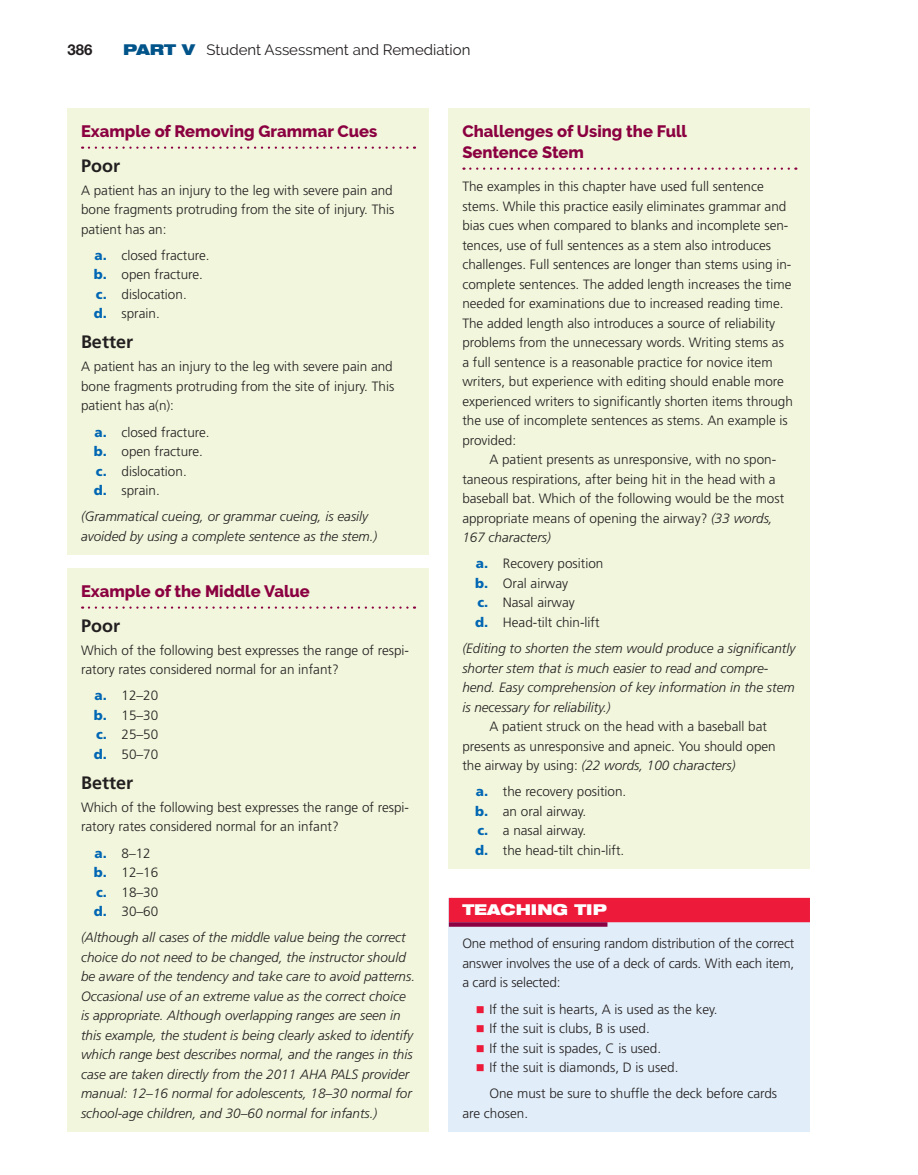
<style>
.page{position:relative;width:918px;height:1175px;background:#fff}
.page>*{position:absolute;margin:0;border:0;box-sizing:border-box;transform-origin:0 0}
.t1{font:700 18px "Frutiger LT Std";color:#231f20}
.t2{font:800 16.5px/21px "Raleway";color:#8b0040}
.t3{font:15px "Raleway";color:#231f20}
.t4{font:900 expanded 15px "Helvetica Neue LT Std";color:#fff}
.t5{font:700 15px "Helvetica Neue LT Std";color:#231f20}
.t6{font:300 13.5px/19.5px "Frutiger LT Std";color:#231f20}
.t7{font:italic 300 13.5px/19.5px "Frutiger LT Std";color:#231f20}
.s1{font-family:"Helvetica Neue LT Std";font-weight:900;font-stretch:expanded;color:#01548a}
.s2{font-weight:900;color:#0166b3}
.s3{font-style:italic}
</style>
<div class="page">
<div style="left:68px;top:108px;width:361px;height:446px;background:#f1f6dc"></div>
<svg style="left:89px;top:146px;width:326px;height:3px"></svg>
<div style="left:68px;top:568px;width:361px;height:563px;background:#f1f6dc"></div>
<svg style="left:89px;top:606px;width:326px;height:2px"></svg>
<div style="left:449px;top:897px;width:361px;height:234px;background:#e1edf8"></div>
<div style="left:449px;top:897px;width:361px;height:25px;background:#ed1a3a"></div>
<svg style="left:449px;top:922px;width:158px;height:4px"></svg>
<div style="left:449px;top:108px;width:361px;height:760px;background:#f1f6dc"></div>
<svg style="left:464px;top:167px;width:332px;height:3px"></svg>
<p class="t5" style="left:68px;top:40px;width:27px">386</p>
<p class="t3" style="left:123px;top:41px;width:349px"><span class="s1">PART V</span> Student Assessment and Remediation</p>
<p class="t2" style="left:81px;top:121px;width:298px">Example of Removing Grammar Cues</p>
<h1 class="t1" style="left:81px;top:155px;width:41px">Poor</h1>
<p class="t6" style="left:81px;top:180px;width:315px;text-align:justify">A patient has an injury to the leg with severe pain and bone fragments protruding from the site of injury. This patient has an:</p>
<p class="t6" style="left:94px;top:246px;width:118px"><span class="s2">a.</span> closed fracture. <span class="s2">b.</span> open fracture. <span class="s2">c.</span> dislocation.<br><span class="s2">d.</span> sprain.</p>
<h1 class="t1" style="left:81px;top:331px;width:54px">Better</h1>
<p class="t6" style="left:81px;top:357px;width:315px;text-align:justify">A patient has an injury to the leg with severe pain and bone fragments protruding from the site of injury. This patient has a(n):</p>
<p class="t6" style="left:94px;top:422px;width:118px"><span class="s2">a.</span> closed fracture. <span class="s2">b.</span> open fracture. <span class="s2">c.</span> dislocation.<br><span class="s2">d.</span> sprain.</p>
<p class="t7" style="left:81px;top:507px;width:298px">(Grammatical cueing, or grammar cueing, is easily avoided by using a complete sentence as the stem.)</p>
<p class="t2" style="left:81px;top:581px;width:230px">Example of the Middle Value</p>
<h1 class="t1" style="left:81px;top:614px;width:41px">Poor</h1>
<p class="t6" style="left:81px;top:640px;width:330px">Which of the following best expresses the range of respi&shy;ratory rates considered normal for an infant?</p>
<p class="t6" style="left:94px;top:686px;width:66px;text-align:justify"><span class="s2">a.</span> 12–20 <span class="s2">b.</span> 15–30 <span class="s2">c.</span> 25–50 <span class="s2">d.</span> 50–70</p>
<h1 class="t1" style="left:81px;top:772px;width:54px">Better</h1>
<p class="t6" style="left:81px;top:797px;width:330px">Which of the following best expresses the range of respi&shy;ratory rates considered normal for an infant?</p>
<p class="t6" style="left:94px;top:843px;width:66px"><span class="s2">a.</span> 8–12 <span class="s2">b.</span> 12–16 <span class="s2">c.</span> 18–30 <span class="s2">d.</span> 30–60</p>
<p class="t7" style="left:81px;top:928px;width:336px">(Although all cases of the middle value being the correct choice do not need to be changed, the instructor should be aware of the tendency and take care to avoid patterns.<br>Occasional use of an extreme value as the correct choice is appropriate. Although overlapping ranges are seen in this example, the student is being clearly asked to identify which range best describes normal, and the ranges in this case are taken directly from the 2011 AHA PALS provider manual: 12–16 normal for adolescents, 18–30 normal for school-age children, and 30–60 normal for infants.)</p>
<p class="t2" style="left:462px;top:121px;width:226px">Challenges of Using the Full<br>Sentence Stem</p>
<p class="t6" style="left:462px;top:177px;width:332px">The examples in this chapter have used full sentence stems. While this practice easily eliminates grammar and bias cues when compared to blanks and incomplete sen&shy;tences, use of full sentences as a stem also introduces challenges. Full sentences are longer than stems using in&shy;complete sentences. The added length increases the time needed for examinations due to increased reading time.<br>The added length also introduces a source of reliability problems from the unnecessary words. Writing stems as a full sentence is a reasonable practice for novice item writers, but experience with editing should enable more experienced writers to significantly shorten items through the use of incomplete sentences as stems. An example is provided:</p>
<p class="t6" style="left:462px;top:450px;width:323px;text-indent:27px">A patient presents as unresponsive, with no spon&shy;taneous respirations, after being hit in the head with a baseball bat. Which of the following would be the most appropriate means of opening the airway? <span class="s3">(33 words, 167 characters)</span></p>
<p class="t6" style="left:475px;top:554px;width:130px"><span class="s2">a.</span> Recovery position <span class="s2">b.</span> Oral airway<br><span class="s2">c.</span> Nasal airway<br><span class="s2">d.</span> Head-tilt chin-lift</p>
<p class="t7" style="left:462px;top:639px;width:335px">(Editing to shorten the stem would produce a significantly shorter stem that is much easier to read and compre&shy;hend. Easy comprehension of key information in the stem is necessary for reliability.)</p>
<p class="t6" style="left:462px;top:717px;width:315px;text-indent:27px">A patient struck on the head with a baseball bat presents as unresponsive and apneic. You should open the airway by using: <span class="s3">(22 words, 100 characters)</span></p>
<p class="t6" style="left:475px;top:782px;width:153px"><span class="s2">a.</span> the recovery position. <span class="s2">b.</span> an oral airway.<br><span class="s2">c.</span> a nasal airway.<br><span class="s2">d.</span> the head-tilt chin-lift.</p>
<p class="t4" style="left:462px;top:900px;width:146px">TEACHING TIP</p>
<p class="t6" style="left:462px;top:934px;width:333px;text-align:justify">One method of ensuring random distribution of the correct answer involves the use of a deck of cards. With each item, a card is selected:</p>
<p class="t6" style="left:489px;top:999px;width:230px">If the suit is hearts, A is used as the key.<br>If the suit is clubs, B is used.<br>If the suit is spades, C is used.<br>If the suit is diamonds, D is used.</p>
<p class="t6" style="left:462px;top:1084px;width:316px;text-indent:27px">One must be sure to shuffle the deck before cards are chosen.</p>
</div>
